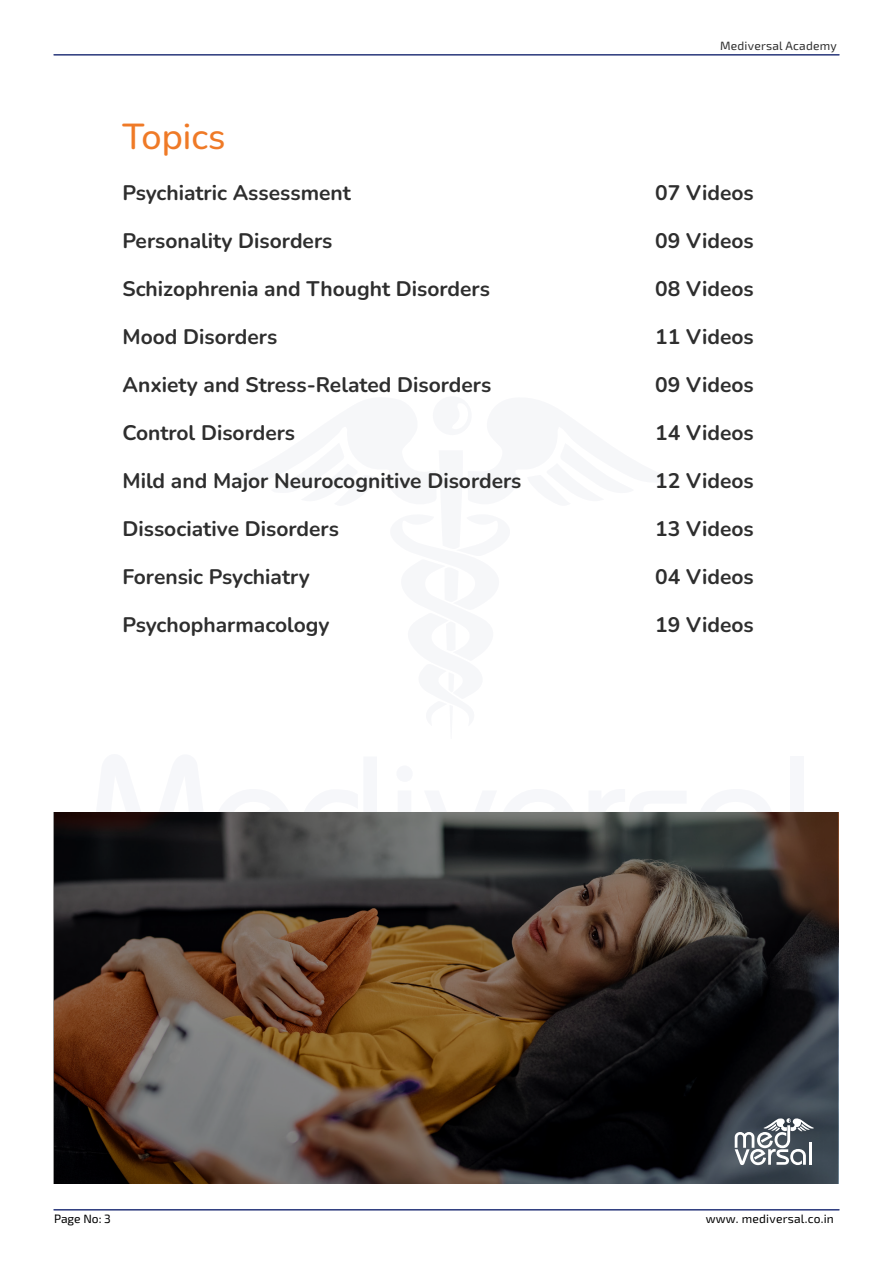
<style>
.page{position:relative;width:893px;height:1263px;background:#fff}
.page>*{position:absolute;margin:0;border:0;box-sizing:border-box;transform-origin:0 0}
.Heading_3{font:500 36px "Nunito";color:#ef7a27}
.t1{font:700 21px "Nunito";color:#2e2e2e}
.t2{font:12px "Exo 2";letter-spacing:.02em;color:#000}
.t3{font:12px "Exo 2";letter-spacing:.02em;color:#2e2e2e}
</style>
<div class="page">
<hr style="left:54px;top:1209px;width:785px;height:1px;background:#28377b">
<hr style="left:54px;top:54px;width:785px;height:2px;background:#28377b">
<svg style="left:53px;top:812px;width:785px;height:371px;background:#44372e"></svg>
<svg style="left:735px;top:1118px;width:79px;height:47px"></svg>
<hr style="left:809px;top:1142px;width:3px;height:23px;background:#fff">
<p class="Heading_3" style="left:122px;top:111px;width:105px">Topics</p>
<p class="t1" style="left:122px;top:178px;width:230px">Psychiatric Assessment</p>
<p class="t1" style="left:122px;top:226px;width:211px">Personality Disorders</p>
<p class="t1" style="left:122px;top:274px;width:369px">Schizophrenia and Thought Disorders</p>
<p class="t1" style="left:122px;top:322px;width:156px">Mood Disorders</p>
<p class="t1" style="left:122px;top:370px;width:370px">Anxiety and Stress-Related Disorders</p>
<p class="t1" style="left:122px;top:418px;width:174px">Control Disorders</p>
<p class="t1" style="left:122px;top:466px;width:400px">Mild and Major Neurocognitive Disorders</p>
<p class="t1" style="left:122px;top:514px;width:218px">Dissociative Disorders</p>
<p class="t1" style="left:122px;top:562px;width:189px">Forensic Psychiatry</p>
<p class="t1" style="left:122px;top:610px;width:209px">Psychopharmacology</p>
<p class="t3" style="left:720px;top:38px;width:118px">Mediversal Academy</p>
<p class="t1" style="left:655px;top:178px;width:100px">07 Videos</p>
<p class="t1" style="left:655px;top:226px;width:100px">09 Videos</p>
<p class="t1" style="left:655px;top:274px;width:100px">08 Videos</p>
<p class="t1" style="left:655px;top:322px;width:100px">11 Videos</p>
<p class="t1" style="left:655px;top:370px;width:100px">09 Videos</p>
<p class="t1" style="left:655px;top:418px;width:100px">14 Videos</p>
<p class="t1" style="left:655px;top:466px;width:100px">12 Videos</p>
<p class="t1" style="left:655px;top:514px;width:100px">13 Videos</p>
<p class="t1" style="left:655px;top:562px;width:100px">04 Videos</p>
<p class="t1" style="left:655px;top:610px;width:100px">19 Videos</p>
<p class="t2" style="left:54px;top:1210px;width:58px">Page No: 3</p>
<p class="t2" style="left:706px;top:1210px;width:130px">www. mediversal.co.in</p>
</div>
